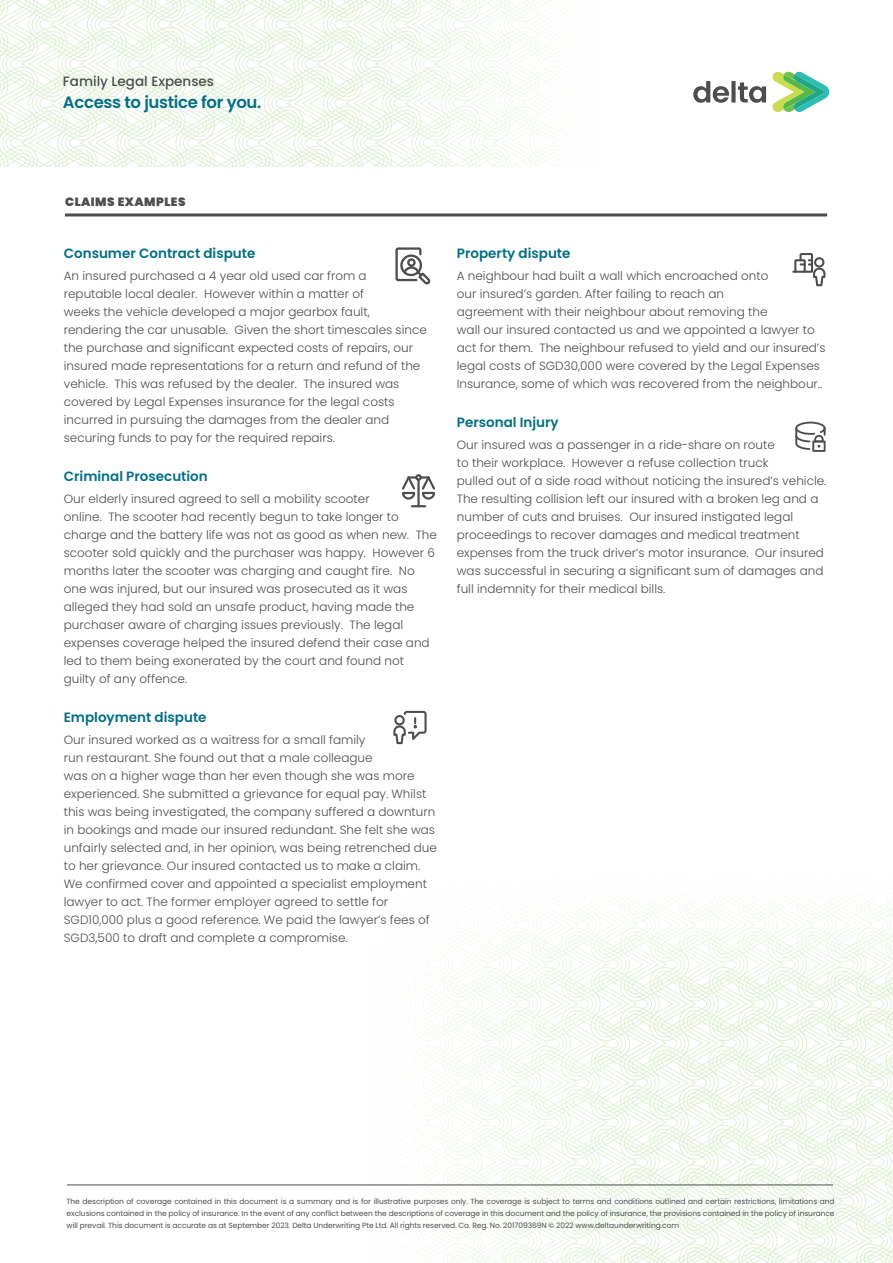
<style>
.page{position:relative;width:893px;height:1263px;background:#fff}
.page>*{position:absolute;margin:0;border:0;box-sizing:border-box;transform-origin:0 0}
.t1{font:600 16.5px "Poppins";letter-spacing:-.02em;color:#006f86}
.t2{font:600 13.5px "Poppins";color:#006f86}
.t3{font:500 13.5px "Poppins";color:#4d4d4f}
.t4{font:300 12px/18px "Poppins";color:#4d4d4f}
.t5{font:900 12px "Poppins";letter-spacing:.04em;color:#4d4d4f}
.t6{font:7.5px/12px "Poppins";letter-spacing:-.01em;color:#4d4d4f;text-align:justify}
</style>
<div class="page">
<svg style="left:335px;top:901px;width:558px;height:362px"></svg>
<svg style="left:693px;top:81px;width:73px;height:22px"></svg>
<svg style="left:772px;top:72px;width:58px;height:40px"></svg>
<svg style="left:0;top:0;width:551px;height:166px"></svg>
<hr style="left:65px;top:213px;width:762px;height:3px;background:#4d4d4f">
<hr style="left:67px;top:1185px;width:766px;height:1px;background:#4d4d4f">
<svg style="left:795px;top:421px;width:31px;height:30px"></svg>
<svg style="left:395px;top:247px;width:36px;height:38px"></svg>
<svg style="left:793px;top:253px;width:33px;height:34px"></svg>
<svg style="left:393px;top:710px;width:34px;height:35px"></svg>
<svg style="left:402px;top:474px;width:34px;height:33px"></svg>
<p class="t3" style="left:63px;top:73px;width:153px">Family Legal Expenses</p>
<h1 class="t1" style="left:63px;top:93px;width:200px">Access to justice for you.</h1>
<p class="t5" style="left:65px;top:195px;width:122px">CLAIMS EXAMPLES</p>
<p class="t2" style="left:64px;top:245px;width:193px">Consumer Contract dispute</p>
<p class="t4" style="left:64px;top:267px;width:365px">An insured purchased a 4 year old used car from a reputable local dealer. However within a matter of<br>weeks the vehicle developed a major gearbox fault, rendering the car unusable. Given the short timescales since the purchase and significant expected costs of repairs, our insured made representations for a return and refund of the vehicle. This was refused by the dealer. The insured was covered by Legal Expenses insurance for the legal costs incurred in pursuing the damages from the dealer and securing funds to pay for the required repairs.</p>
<p class="t2" style="left:64px;top:468px;width:146px">Criminal Prosecution</p>
<p class="t4" style="left:64px;top:490px;width:375px">Our elderly insured agreed to sell a mobility scooter<br>online. The scooter had recently begun to take longer to charge and the battery life was not as good as when new. The scooter sold quickly and the purchaser was happy. However 6 months later the scooter was charging and caught fire. No one was injured, but our insured was prosecuted as it was alleged they had sold an unsafe product, having made the purchaser aware of charging issues previously. The legal expenses coverage helped the insured defend their case and led to them being exonerated by the court and found not guilty of any offence.</p>
<p class="t2" style="left:64px;top:709px;width:144px">Employment dispute</p>
<p class="t4" style="left:64px;top:731px;width:375px">Our insured worked as a waitress for a small family<br>run restaurant. She found out that a male colleague<br>was on a higher wage than her even though she was more experienced. She submitted a grievance for equal pay. Whilst this was being investigated, the company suffered a downturn in bookings and made our insured redundant. She felt she was unfairly selected and, in her opinion, was being retrenched due to her grievance. Our insured contacted us to make a claim.<br>We confirmed cover and appointed a specialist employment lawyer to act. The former employer agreed to settle for SGD10,000 plus a good reference. We paid the lawyer’s fees of SGD3,500 to draft and complete a compromise.</p>
<p class="t2" style="left:457px;top:245px;width:115px">Property dispute</p>
<p class="t4" style="left:457px;top:267px;width:370px">A neighbour had built a wall which encroached onto<br>our insured’s garden. After failing to reach an<br>agreement with their neighbour about removing the<br>wall our insured contacted us and we appointed a lawyer to act for them. The neighbour refused to yield and our insured’s legal costs of SGD30,000 were covered by the Legal Expenses Insurance, some of which was recovered from the neighbour..</p>
<p class="t2" style="left:457px;top:414px;width:103px">Personal Injury</p>
<p class="t4" style="left:457px;top:436px;width:371px">Our insured was a passenger in a ride-share on route<br>to their workplace. However a refuse collection truck<br>pulled out of a side road without noticing the insured’s vehicle.<br>The resulting collision left our insured with a broken leg and a number of cuts and bruises. Our insured instigated legal proceedings to recover damages and medical treatment expenses from the truck driver’s motor insurance. Our insured was successful in securing a significant sum of damages and full indemnity for their medical bills.</p>
<p class="t6" style="left:67px;top:1196px;width:770px">The description of coverage contained in this document is a summary and is for illustrative purposes only. The coverage is subject to terms and conditions outlined and certain restrictions, limitations and exclusions contained in the policy of insurance. In the event of any conflict between the descriptions of coverage in this document and the policy of insurance, the provisions contained in the policy of insurance will prevail. This document is accurate as at September 2023. Delta Underwriting Pte Ltd. All rights reserved. Co. Reg. No. 201709369N © 2022 www.deltaunderwriting.com</p>
</div>
